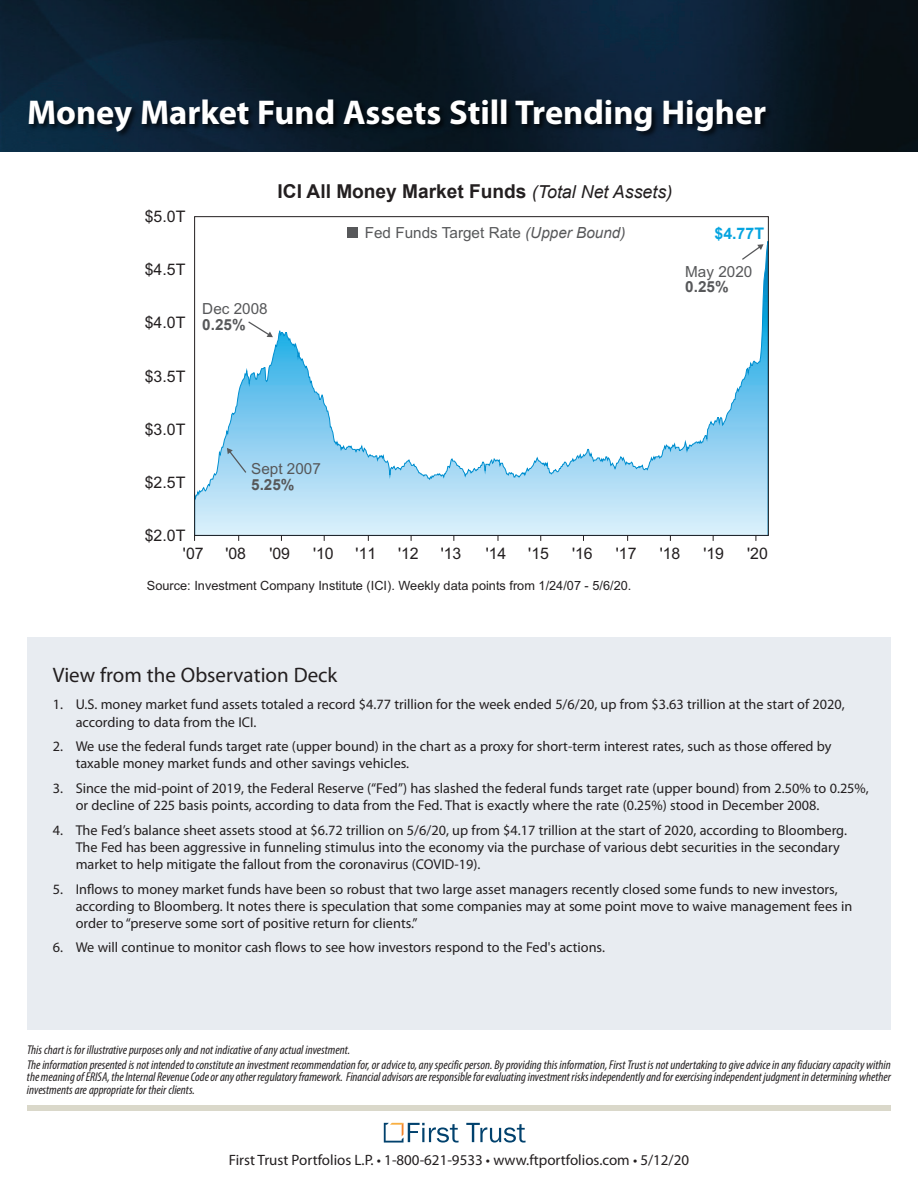
<style>
.page{position:relative;width:918px;height:1188px;background:#fff}
.page>*{position:absolute;margin:0;border:0;box-sizing:border-box;transform-origin:0 0}
.t1{font:700 34.5px "Myriad Pro";color:#fff}
.t2{font:21px "Myriad Pro";color:#231f20}
.t3{font:700 19.2px "Arial";color:#231f20}
.t4{font:15.9px "Arial";letter-spacing:-.005em;color:#231f20}
.t5{font:700 15.9px "Arial";color:#05a4e0}
.t6{font:15.3px "Arial";color:#57585a}
.t7{font:700 15.3px "Arial";color:#57585a}
.t8{font:15px "Myriad Pro";color:#231f20}
.t9{font:14.25px/17.1px "Myriad Pro";color:#231f20}
.t10{font:italic condensed 12.75px/14.9px "Myriad Pro";color:#231f20}
.t11{font:12.75px "Arial";color:#231f20}
.s1{font-weight:400;font-style:italic;font-size:17.85px}
.s2{font-style:italic}
</style>
<div class="page">
<svg style="left:196px;top:244px;width:571px;height:290px"></svg>
<svg style="left:227px;top:448px;width:21px;height:26px"></svg>
<svg style="left:247px;top:320px;width:26px;height:17px"></svg>
<div style="left:347px;top:227px;width:11px;height:11px;background:#57585a"></div>
<svg style="left:741px;top:244px;width:23px;height:17px"></svg>
<div style="left:27px;top:637px;width:864px;height:393px;background:#e8ecf1"></div>
<img style="left:0;top:0;width:918px;height:152px">
<svg style="left:466px;top:1123px;width:60px;height:20px"></svg>
<svg style="left:384px;top:1123px;width:75px;height:20px"></svg>
<div style="left:27px;top:1105px;width:864px;height:6px;background:#dad8ca"></div>
<img style="left:19px;top:47px;width:899px;height:97px">
<h1 class="t1" style="left:27px;top:100px;width:741px">Money Market Fund Assets Still Trending Higher</h1>
<p class="t4" style="left:145px;top:211px;width:42px">$5.0T</p>
<p class="t4" style="left:145px;top:264px;width:42px">$4.5T</p>
<p class="t4" style="left:145px;top:317px;width:42px">$4.0T</p>
<p class="t4" style="left:145px;top:370px;width:42px">$3.5T</p>
<p class="t4" style="left:145px;top:423px;width:42px">$3.0T</p>
<p class="t4" style="left:145px;top:476px;width:42px">$2.5T</p>
<p class="t4" style="left:145px;top:530px;width:42px">$2.0T</p>
<h3 class="t3" style="left:278px;top:180px;width:396px">ICI All Money Market Funds <span class="s1">(Total Net Assets)</span></h3>
<p class="t6" style="left:365px;top:227px;width:262px">Fed Funds Target Rate <span class="s2">(Upper Bound)</span></p>
<p class="t6" style="left:202px;top:303px;width:67px">Dec 2008</p>
<p class="t7" style="left:202px;top:316px;width:45px">0.25%</p>
<p class="t5" style="left:715px;top:225px;width:51px">$4.77T</p>
<p class="t6" style="left:685px;top:266px;width:69px">May 2020</p>
<p class="t7" style="left:685px;top:279px;width:45px">0.25%</p>
<p class="t6" style="left:251px;top:463px;width:71px">Sept 2007</p>
<p class="t7" style="left:251px;top:476px;width:45px">5.25%</p>
<p class="t4" style="left:183px;top:548px;width:22px">'07</p>
<p class="t4" style="left:225px;top:548px;width:22px">'08</p>
<p class="t4" style="left:269px;top:548px;width:22px">'09</p>
<p class="t4" style="left:313px;top:548px;width:22px">'10</p>
<p class="t4" style="left:356px;top:548px;width:22px">'11</p>
<p class="t4" style="left:398px;top:548px;width:22px">'12</p>
<p class="t4" style="left:441px;top:548px;width:22px">'13</p>
<p class="t4" style="left:486px;top:548px;width:22px">'14</p>
<p class="t4" style="left:528px;top:548px;width:22px">'15</p>
<p class="t4" style="left:572px;top:548px;width:22px">'16</p>
<p class="t4" style="left:616px;top:548px;width:22px">'17</p>
<p class="t4" style="left:660px;top:548px;width:22px">'18</p>
<p class="t4" style="left:703px;top:548px;width:22px">'19</p>
<p class="t4" style="left:747px;top:548px;width:22px">'20</p>
<p class="t11" style="left:147px;top:581px;width:486px">Source: Investment Company Institute (ICI). Weekly data points from 1/24/07 - 5/6/20.</p>
<h2 class="t2" style="left:53px;top:667px;width:286px">View from the Observation Deck</h2>
<p class="t9" style="left:76px;top:697px;width:771px;text-indent:-23px">1. U.S. money market fund assets totaled a record $4.77 trillion for the week ended 5/6/20, up from $3.63 trillion at the start of 2020, according to data from the ICI.</p>
<p class="t9" style="left:76px;top:739px;width:757px;text-indent:-23px">2. We use the federal funds target rate (upper bound) in the chart as a proxy for short-term interest rates, such as those offered by taxable money market funds and other savings vehicles.</p>
<p class="t9" style="left:76px;top:781px;width:795px;text-indent:-23px">3. Since the mid-point of 2019, the Federal Reserve (“Fed”) has slashed the federal funds target rate (upper bound) from 2.50% to 0.25%, or decline of 225 basis points, according to data from the Fed. That is exactly where the rate (0.25%) stood in December 2008.</p>
<p class="t9" style="left:76px;top:823px;width:773px;text-indent:-23px">4. The Fed’s balance sheet assets stood at $6.72 trillion on 5/6/20, up from $4.17 trillion at the start of 2020, according to Bloomberg.<br>The Fed has been aggressive in funneling stimulus into the economy via the purchase of various debt securities in the secondary market to help mitigate the fallout from the coronavirus (COVID-19).</p>
<p class="t9" style="left:76px;top:881px;width:778px;text-indent:-23px">5. Inflows to money market funds have been so robust that two large asset managers recently closed some funds to new investors, according to Bloomberg. It notes there is speculation that some companies may at some point move to waive management fees in order to “preserve some sort of positive return for clients.”</p>
<p class="t9" style="left:53px;top:940px;width:554px">6. We will continue to monitor cash flows to see how investors respond to the Fed's actions.</p>
<p class="t10" style="left:27px;top:1043px;width:865px">This chart is for illustrative purposes only and not indicative of any actual investment.<br>The information presented is not intended to constitute an investment recommendation for, or advice to, any specific person. By providing this information, First Trust is not undertaking to give advice in any fiduciary capacity within</p>
<p class="t10" style="left:27px;top:1072px;width:866px;line-height:12.8px">the meaning of ERISA, the Internal Revenue Code or any other regulatory framework. Financial advisors are responsible for evaluating investment risks independently and for exercising independent judgment in determining whether investments are appropriate for their clients.</p>
<p class="t8" style="left:229px;top:1154px;width:462px">First Trust Portfolios L.P. • 1-800-621-9533 • www.ftportfolios.com • 5/12/20</p>
</div>
